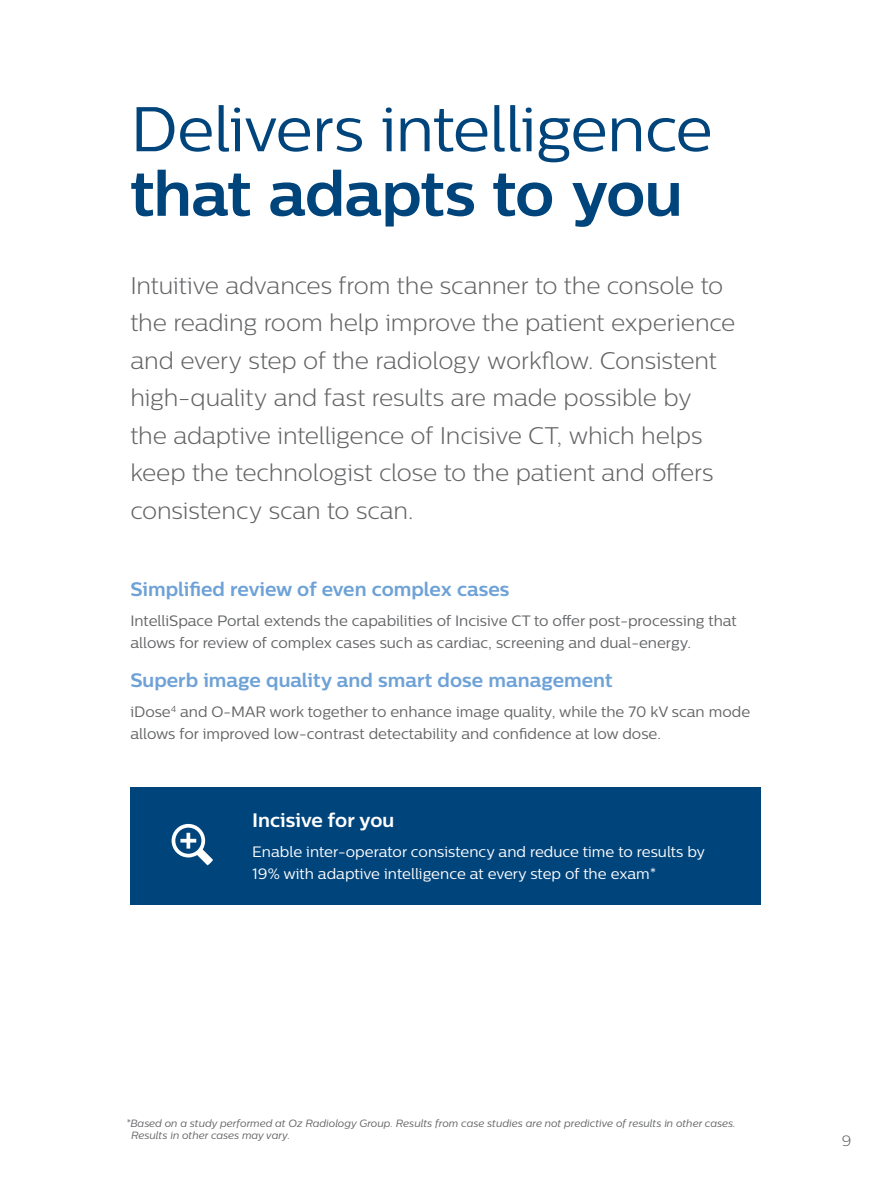
<style>
.page{position:relative;width:893px;height:1187px;background:#fff}
.page>*{position:absolute;margin:0;border:0;box-sizing:border-box;transform-origin:0 0}
.t1{font:63px "Centrale Sans";letter-spacing:-.015em;color:#00447c}
.t2{font:700 63px "Centrale Sans";letter-spacing:-.015em;color:#00447c}
.t3{font:300 24px/37.5px "Centrale Sans";letter-spacing:-.005em;color:#636466}
.t4{font:700 19.5px "Centrale Sans";color:#6ea2d7}
.t5{font:700 19.5px "Centrale Sans";color:#fff}
.t6{font:15px/21.8px "Centrale Sans";color:#636466}
.t7{font:15px/21.8px "Centrale Sans";color:#fff}
.t8{font:300 15px "Centrale Sans";color:#636466}
.t9{font:italic 10.5px/12.6px "Centrale Sans";color:#636466}
</style>
<div class="page">
<div style="left:130px;top:787px;width:630px;height:117px;background:#00447c"></div>
<svg style="left:172px;top:823px;width:41px;height:42px"></svg>
<h1 class="t1" style="left:130px;top:93px;width:584px">Delivers intelligence</h1>
<h1 class="t2" style="left:130px;top:155px;width:554px">that adapts to you</h1>
<p class="t3" style="left:130px;top:266px;width:607px">Intuitive advances from the scanner to the console to the reading room help improve the patient experience and every step of the radiology workflow. Consistent high-quality and fast results are made possible by<br>the adaptive intelligence of Incisive CT, which helps keep the technologist close to the patient and offers consistency scan to scan.</p>
<p class="t4" style="left:130px;top:577px;width:381px">Simplified review of even complex cases</p>
<p class="t6" style="left:130px;top:609px;width:608px">IntelliSpace Portal extends the capabilities of Incisive CT to offer post-processing that allows for review of complex cases such as cardiac, screening and dual-energy.</p>
<p class="t4" style="left:130px;top:668px;width:484px">Superb image quality and smart dose management</p>
<p class="t6" style="left:130px;top:700px;width:621px">iDose<sup>4</sup> and O-MAR work together to enhance image quality, while the 70 kV scan mode allows for improved low-contrast detectability and confidence at low dose.</p>
<p class="t5" style="left:252px;top:807px;width:144px">Incisive for you</p>
<p class="t7" style="left:252px;top:840px;width:454px">Enable inter-operator consistency and reduce time to results by<br>19% with adaptive intelligence at every step of the exam*</p>
<p class="t9" style="left:131px;top:1116px;width:606px;text-indent:-5px">*Based on a study performed at Oz Radiology Group. Results from case studies are not predictive of results in other cases.<br>Results in other cases may vary.</p>
<p class="t8" style="left:842px;top:1131px;width:11px">9</p>
</div>
